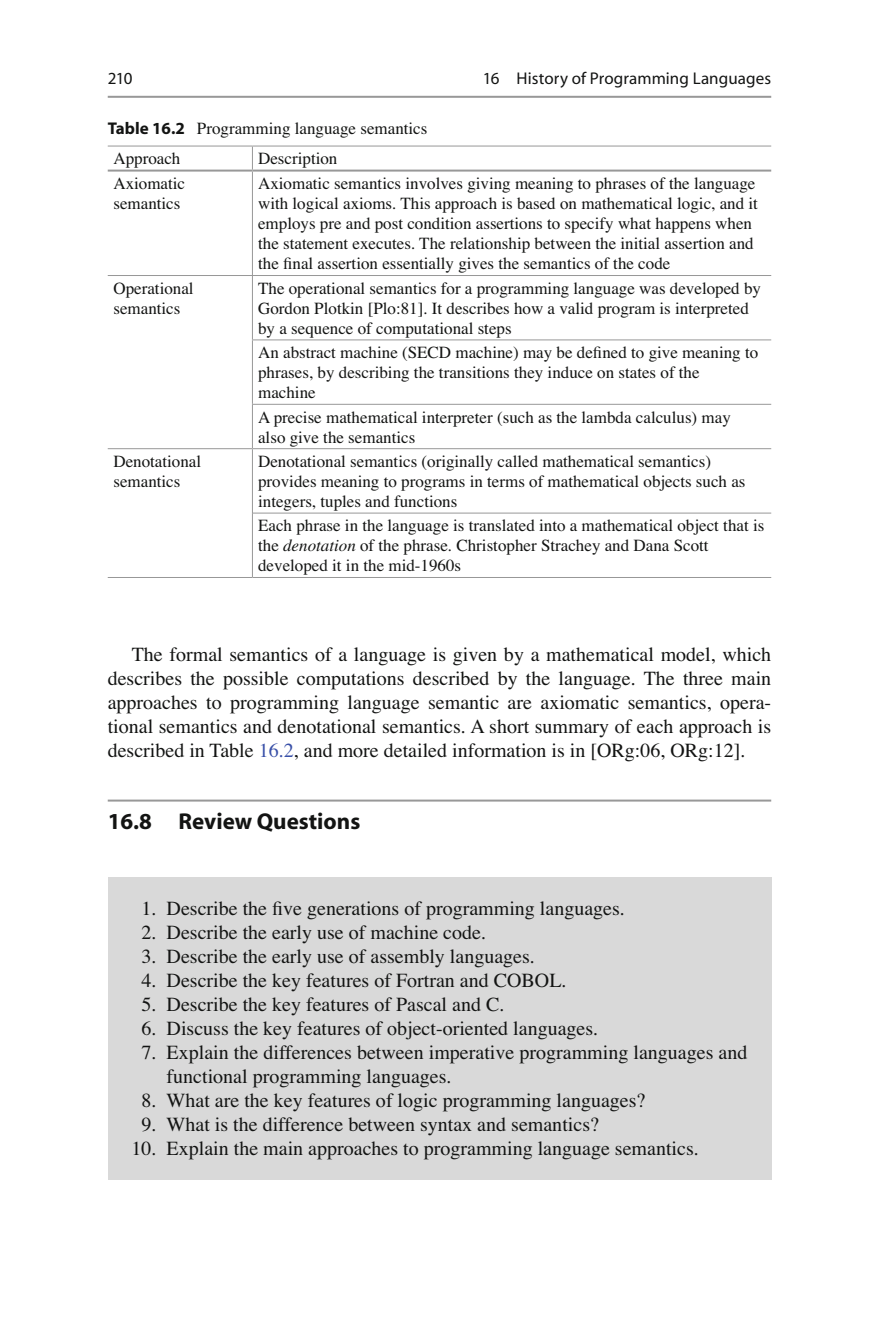
<style>
.page{position:relative;width:879px;height:1333px;background:#fff}
.page>*{position:absolute;margin:0;border:0;box-sizing:border-box;transform-origin:0 0}
.t1{font:700 23px "Npfpbd Sgqjpk Myriad";color:#131413}
.t2{font:20px/24px "Nwrpjt Xfrbsb Times";color:#131413;text-align:justify}
.t3{font:17px/20px "Nwrpjt Xfrbsb Times";color:#131413}
.t4{font:17px "Jtwlbd Bmqjdx Myriad";letter-spacing:.005em;color:#131413}
.s1{font-family:"Npfpbd Sgqjpk Myriad";font-weight:700}
.s2{font-family:"Ypdxdg Mwrccd Times";font-style:italic}
.s3{color:#3950a8}
</style>
<div class="page">
<hr style="left:108px;top:799px;width:663px;height:2px;background:#989898">
<div style="left:108px;top:877px;width:663px;height:301px;background:#d9d9d9"></div>
<hr style="left:108px;top:145px;width:144px;height:1px;background:#989898">
<hr style="left:108px;top:170px;width:144px;height:2px;background:#989898">
<hr style="left:252px;top:145px;width:519px;height:1px;background:#989898">
<svg style="left:252px;top:146px;width:1px;height:24px"></svg>
<hr style="left:252px;top:170px;width:519px;height:2px;background:#989898">
<hr style="left:252px;top:172px;width:1px;height:103px;background:#989898">
<hr style="left:108px;top:275px;width:663px;height:1px;background:#989898">
<hr style="left:252px;top:276px;width:1px;height:63px;background:#989898">
<hr style="left:252px;top:339px;width:519px;height:1px;background:#989898">
<hr style="left:252px;top:340px;width:1px;height:64px;background:#989898">
<hr style="left:252px;top:404px;width:519px;height:1px;background:#989898">
<hr style="left:252px;top:405px;width:1px;height:43px;background:#989898">
<hr style="left:252px;top:448px;width:519px;height:1px;background:#989898">
<hr style="left:253px;top:512px;width:518px;height:1px;background:#989898">
<hr style="left:252px;top:577px;width:519px;height:1px;background:#989898">
<hr style="left:108px;top:448px;width:144px;height:1px;background:#989898">
<hr style="left:252px;top:449px;width:1px;height:64px;background:#989898">
<hr style="left:252px;top:513px;width:1px;height:64px;background:#989898">
<hr style="left:108px;top:577px;width:144px;height:1px;background:#989898">
<hr style="left:108px;top:96px;width:663px;height:2px;background:#989898">
<p class="t4" style="left:108px;top:72px;width:26px">210</p>
<p class="t3" style="left:113px;top:114px;width:315px;line-height:30.4px;text-indent:-6px"><span class="s1">Table 16.2</span> Programming language semantics<br>Approach</p>
<p class="t3" style="left:258px;top:150px;width:81px">Description</p>
<p class="t4" style="left:483px;top:72px;width:290px">16 History of Programming Languages</p>
<p class="t3" style="left:113px;top:175px;width:73px">Axiomatic semantics</p>
<p class="t3" style="left:258px;top:175px;width:501px">Axiomatic semantics involves giving meaning to phrases of the language with logical axioms. This approach is based on mathematical logic, and it employs pre and post condition assertions to specify what happens when the statement executes. The relationship between the initial assertion and the final assertion essentially gives the semantics of the code</p>
<p class="t3" style="left:113px;top:279px;width:82px">Operational semantics</p>
<p class="t3" style="left:258px;top:279px;width:504px">The operational semantics for a programming language was developed by<br>Gordon Plotkin [ Plo:81 ]. It describes how a valid program is interpreted by a sequence of computational steps</p>
<p class="t3" style="left:258px;top:344px;width:501px">An abstract machine (SECD machine) may be defined to give meaning to phrases, by describing the transitions they induce on states of the machine</p>
<p class="t3" style="left:258px;top:408px;width:474px">A precise mathematical interpreter (such as the lambda calculus) may also give the semantics</p>
<p class="t3" style="left:113px;top:453px;width:89px">Denotational semantics</p>
<p class="t3" style="left:258px;top:453px;width:489px">Denotational semantics (originally called mathematical semantics) provides meaning to programs in terms of mathematical objects such as integers, tuples and functions</p>
<p class="t3" style="left:258px;top:517px;width:508px">Each phrase in the language is translated into a mathematical object that is the <span class="s2">denotation</span> of the phrase. Christopher Strachey and Dana Scott developed it in the mid-1960s</p>
<p class="t2" style="left:108px;top:644px;width:665px;text-indent:24px">The formal semantics of a language is given by a mathematical model, which describes the possible computations described by the language. The three main approaches to programming language semantic are axiomatic semantics , opera&shy;tional semantics and denotational semantics. A short summary of each approach is described in Table <span class="s3">16.2</span> , and more detailed information is in [ ORg:06 , ORg:12 ].</p>
<h1 class="t1" style="left:108px;top:812px;width:254px">16.8 Review Questions</h1>
<p class="t2" style="left:142px;top:898px;width:485px">1. Describe the five generations of programming languages.</p>
<p class="t2" style="left:142px;top:922px;width:346px">2. Describe the early use of machine code.</p>
<p class="t2" style="left:142px;top:946px;width:395px">3. Describe the early use of assembly languages.</p>
<p class="t2" style="left:142px;top:970px;width:426px">4. Describe the key features of Fortran and COBOL.</p>
<p class="t2" style="left:142px;top:994px;width:364px">5. Describe the key features of Pascal and C.</p>
<p class="t2" style="left:142px;top:1018px;width:458px">6. Discuss the key features of object-oriented languages.</p>
<p class="t2" style="left:167px;top:1042px;width:582px;text-indent:-25px">7. Explain the differences between imperative programming languages and functional programming languages.</p>
<p class="t2" style="left:142px;top:1090px;width:505px">8. What are the key features of logic programming languages?</p>
<p class="t2" style="left:142px;top:1114px;width:459px">9. What is the difference between syntax and semantics?</p>
<p class="t2" style="left:132px;top:1138px;width:569px">10. Explain the main approaches to programming language semantics.</p>
</div>
